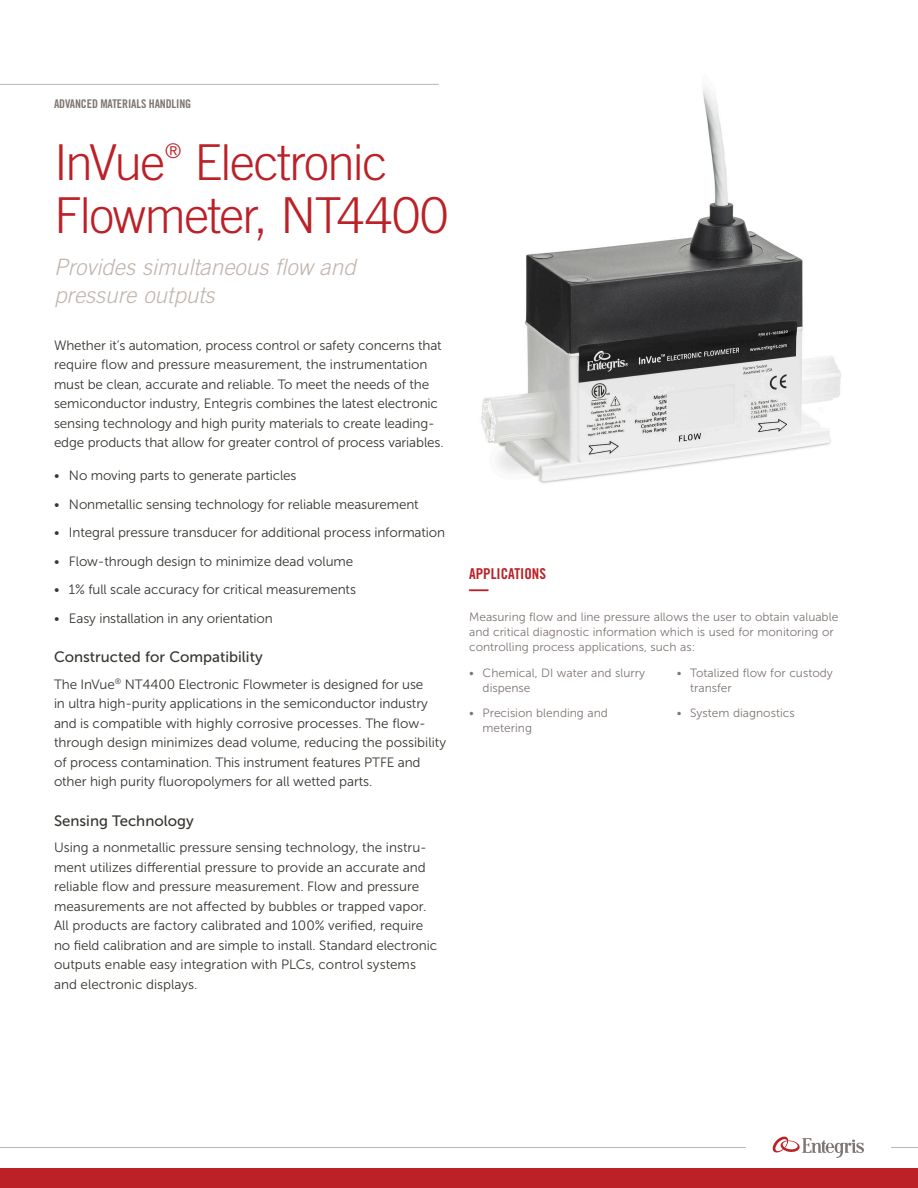
<style>
.page{position:relative;width:918px;height:1188px;background:#fff}
.page>*{position:absolute;margin:0;border:0;box-sizing:border-box;transform-origin:0 0}
.t1{font:300 49.5px/52.5px "Trade Gothic LT Std";letter-spacing:-.03em;color:#bb2127}
.t2{font:italic 300 22.5px/28.5px "Trade Gothic LT Std";color:#c0b5ae}
.t3{font:300 20.25px "Trade Gothic LT Std";color:#bb2127}
.t4{font:700 expanded 20.25px "Trade Gothic LT Std";color:#bb2127;scale:.96 1}
.t5{font:15px "Museo Sans 500";color:#38352f}
.t6{font:15px "Trade Gothic LT Std Bd Cn 20";color:#bb2127}
.t7{font:13.5px/19.5px "Museo Sans 300";letter-spacing:-.01em;color:#38352f}
.t8{font:12px/15px "Museo Sans 300";color:#7e7672}
.t9{font:12px "Trade Gothic LT Std Bd Cn 20";letter-spacing:-.01em;color:#7e7672}
</style>
<div class="page">
<div style="left:0;top:1168px;width:918px;height:20px;background:#bb2127"></div>
<hr style="left:0;top:84px;width:439px;height:1px;background:#c0b5ae">
<svg style="left:891px;top:1147px;width:27px;height:1px"></svg>
<hr style="left:0;top:1147px;width:746px;height:1px;background:#c0b5ae">
<svg style="left:773px;top:1137px;width:91px;height:21px"></svg>
<img style="left:481px;top:88px;width:360px;height:396px">
<p class="t9" style="left:54px;top:97px;width:139px">ADVANCED MATERIALS HANDLING</p>
<h1 class="t1" style="left:54px;top:136px;width:113px">InVue</h1>
<h3 class="t3" style="left:165px;top:139px;width:18px">®</h3>
<h1 class="t1" style="left:54px;top:136px;width:396px;text-indent:140px">Electronic<br>Flowmeter, NT4400</h1>
<h2 class="t2" style="left:54px;top:253px;width:303px">Provides simultaneous flow and pressure outputs</h2>
<p class="t7" style="left:54px;top:335px;width:391px">Whether it’s automation, process control or safety concerns that require flow and pressure measurement, the instrumentation must be clean, accurate and reliable. To meet the needs of the semiconductor industry, Entegris combines the latest electronic sensing technology and high purity materials to create leading&shy;edge products that allow for greater control of process variables.</p>
<p class="t7" style="left:54px;top:466px;width:244px">• No moving parts to generate particles</p>
<p class="t7" style="left:54px;top:494px;width:366px">• Nonmetallic sensing technology for reliable measurement</p>
<p class="t7" style="left:54px;top:523px;width:393px">• Integral pressure transducer for additional process information</p>
<p class="t7" style="left:54px;top:551px;width:301px">• Flow-through design to minimize dead volume</p>
<p class="t7" style="left:54px;top:580px;width:304px">• 1% full scale accuracy for critical measurements</p>
<p class="t7" style="left:54px;top:608px;width:220px">• Easy installation in any orientation</p>
<p class="t5" style="left:54px;top:649px;width:210px">Constructed for Compatibility</p>
<p class="t7" style="left:54px;top:674px;width:394px">The InVue<sup>®</sup> NT4400 Electronic Flowmeter is designed for use<br>in ultra high- purity applications in the semiconductor industry and is compatible with highly corrosive processes. The flow&shy;through design minimizes dead volume, reducing the possibility of process contamination. This instrument features PTFE and other high purity fluoropolymers for all wetted parts.</p>
<p class="t5" style="left:54px;top:813px;width:141px">Sensing Technology</p>
<p class="t7" style="left:54px;top:838px;width:385px">Using a nonmetallic pressure sensing technology, the instru&shy;ment utilizes differential pressure to provide an accurate and reliable flow and pressure measurement. Flow and pressure measurements are not affected by bubbles or trapped vapor.<br>All products are factory calibrated and 100% verified, require no field calibration and are simple to install. Standard electronic outputs enable easy integration with PLCs, control systems and electronic displays.</p>
<p class="t6" style="left:469px;top:565px;width:78px">APPLICATIONS</p>
<h3 class="t4" style="left:469px;top:575px;width:22px">—</h3>
<p class="t8" style="left:469px;top:609px;width:371px">Measuring flow and line pressure allows the user to obtain valuable and critical diagnostic information which is used for monitoring or controlling process applications, such as:</p>
<p class="t8" style="left:483px;top:665px;width:164px;text-indent:-14px">• Chemical, DI water and slurry dispense</p>
<p class="t8" style="left:483px;top:706px;width:127px;text-indent:-14px">• Precision blending and metering</p>
<p class="t8" style="left:690px;top:665px;width:144px;text-indent:-14px">• Totalized flow for custody transfer</p>
<p class="t8" style="left:677px;top:706px;width:120px">• System diagnostics</p>
</div>
